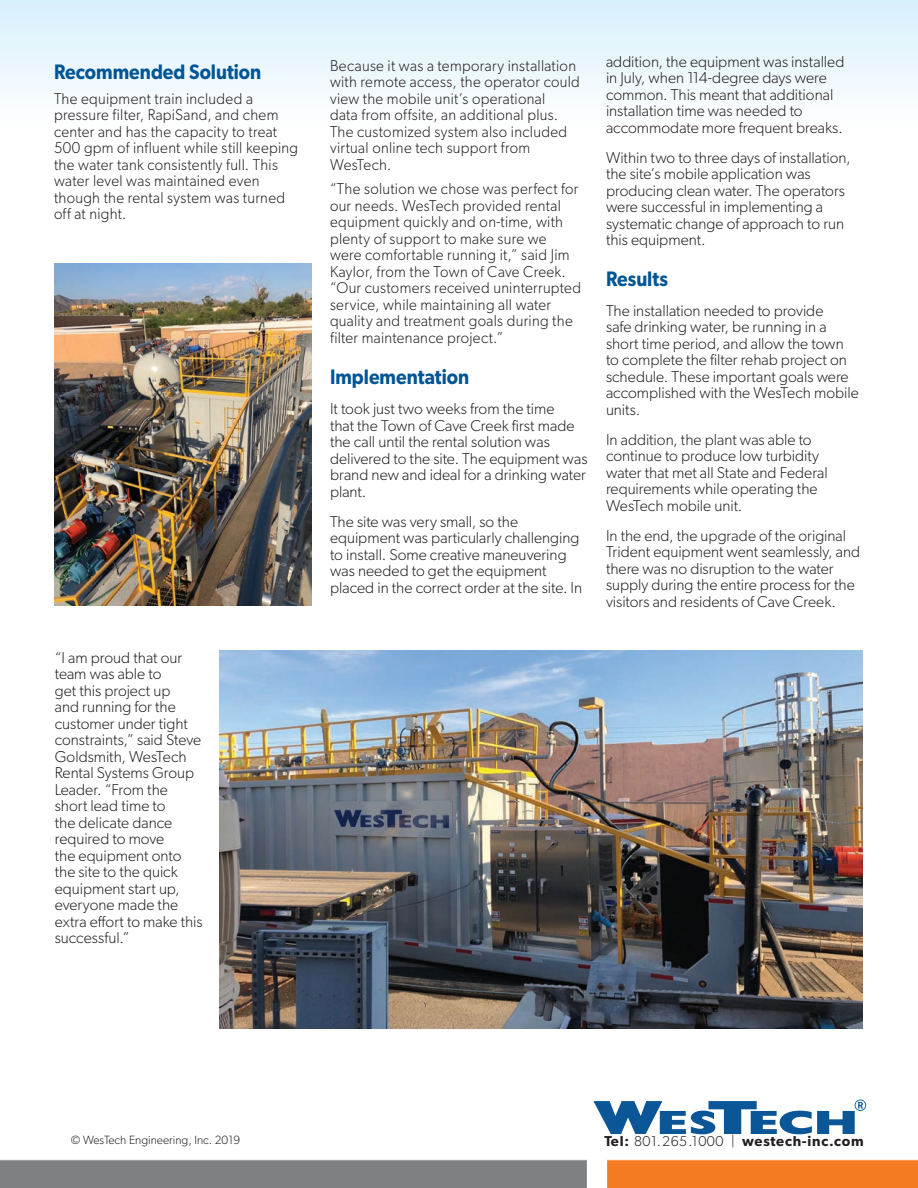
<style>
.page{position:relative;width:918px;height:1188px;background:#fff}
.page>*{position:absolute;margin:0;border:0;box-sizing:border-box;transform-origin:0 0}
.t1{font:600 21px "Gibson";color:#005595;scale:.9 1}
.t2{font:300 15.75px/16.5px "Gibson";letter-spacing:.005em;color:#231f20}
.t3{font:300 15.75px/16.5px "Gibson";letter-spacing:.005em;color:#231f20;scale:.96 1}
.t4{font:600 14.4px "Gibson";letter-spacing:.05em;color:#231f20}
.t5{font:300 12px "Gibson";color:#231f20}
.s1{font-weight:300}
</style>
<div class="page">
<div style="left:0;top:0;width:918px;height:136px;background:linear-gradient(to bottom,#d7f0fb,#fffffe)"></div>
<div style="left:0;top:1159px;width:588px;height:29px;background:#7e8183"></div>
<svg style="left:606px;top:1159px;width:312px;height:29px;background:#f4802a"></svg>
<svg style="left:593px;top:1100px;width:273px;height:34px"></svg>
<img style="left:55px;top:264px;width:256px;height:342px">
<img style="left:220px;top:650px;width:642px;height:378px">
<h1 class="t1" style="left:54px;top:59px;width:232px">Recommended Solution</h1>
<p class="t3" style="left:54px;top:90px;width:256px">The equipment train included a pressure filter, RapiSand, and chem center and has the capacity to treat<br>500 gpm of influent while still keeping the water tank consistently full. This water level was maintained even though the rental system was turned off at night.</p>
<p class="t2" style="left:55px;top:649px;width:149px">“I am proud that our team was able to<br>get this project up<br>and running for the customer under tight constraints,” said Steve<br>Goldsmith, WesTech<br>Rental Systems Group<br>Leader. “From the short lead time to<br>the delicate dance required to move<br>the equipment onto the site to the quick equipment start up, everyone made the extra effort to make this successful.”</p>
<p class="t3" style="left:330px;top:57px;width:262px">Because it was a temporary installation with remote access, the operator could view the mobile unit’s operational<br>data from offsite, an additional plus.<br>The customized system also included virtual online tech support from WesTech.</p>
<p class="t3" style="left:330px;top:180px;width:263px">“The solution we chose was perfect for our needs. WesTech provided rental equipment quickly and on-time, with plenty of support to make sure we were comfortable running it,” said Jim Kaylor, from the Town of Cave Creek. “Our customers received uninterrupted service, while maintaining all water quality and treatment goals during the filter maintenance project.”</p>
<h1 class="t1" style="left:330px;top:364px;width:156px">Implementation</h1>
<p class="t2" style="left:330px;top:400px;width:259px">It took just two weeks from the time<br>that the Town of Cave Creek first made the call until the rental solution was delivered to the site. The equipment was brand new and ideal for a drinking water plant.</p>
<p class="t2" style="left:330px;top:513px;width:254px">The site was very small, so the equipment was particularly challenging to install. Some creative maneuvering was needed to get the equipment placed in the correct order at the site. In</p>
<p class="t2" style="left:606px;top:53px;width:240px">addition, the equipment was installed in July, when 114-degree days were common. This meant that additional installation time was needed to accommodate more frequent breaks.</p>
<p class="t2" style="left:606px;top:149px;width:246px">Within two to three days of installation, the site’s mobile application was producing clean water. The operators were successful in implementing a systematic change of approach to run this equipment.</p>
<h1 class="t1" style="left:606px;top:266px;width:70px">Results</h1>
<p class="t2" style="left:606px;top:302px;width:254px">The installation needed to provide<br>safe drinking water, be running in a short time period, and allow the town to complete the filter rehab project on schedule. These important goals were accomplished with the WesTech mobile units.</p>
<p class="t2" style="left:606px;top:431px;width:223px">In addition, the plant was able to continue to produce low turbidity water that met all State and Federal requirements while operating the<br>WesTech mobile unit.</p>
<p class="t2" style="left:606px;top:527px;width:256px">In the end, the upgrade of the original Trident equipment went seamlessly, and there was no disruption to the water supply during the entire process for the visitors and residents of Cave Creek.</p>
<p class="t5" style="left:71px;top:1133px;width:171px">© WesTech Engineering, Inc. 2019</p>
<p class="t4" style="left:604px;top:1132px;width:261px">Tel: <span class="s1">801.265.1000 |</span> westech-inc.com</p>
</div>
